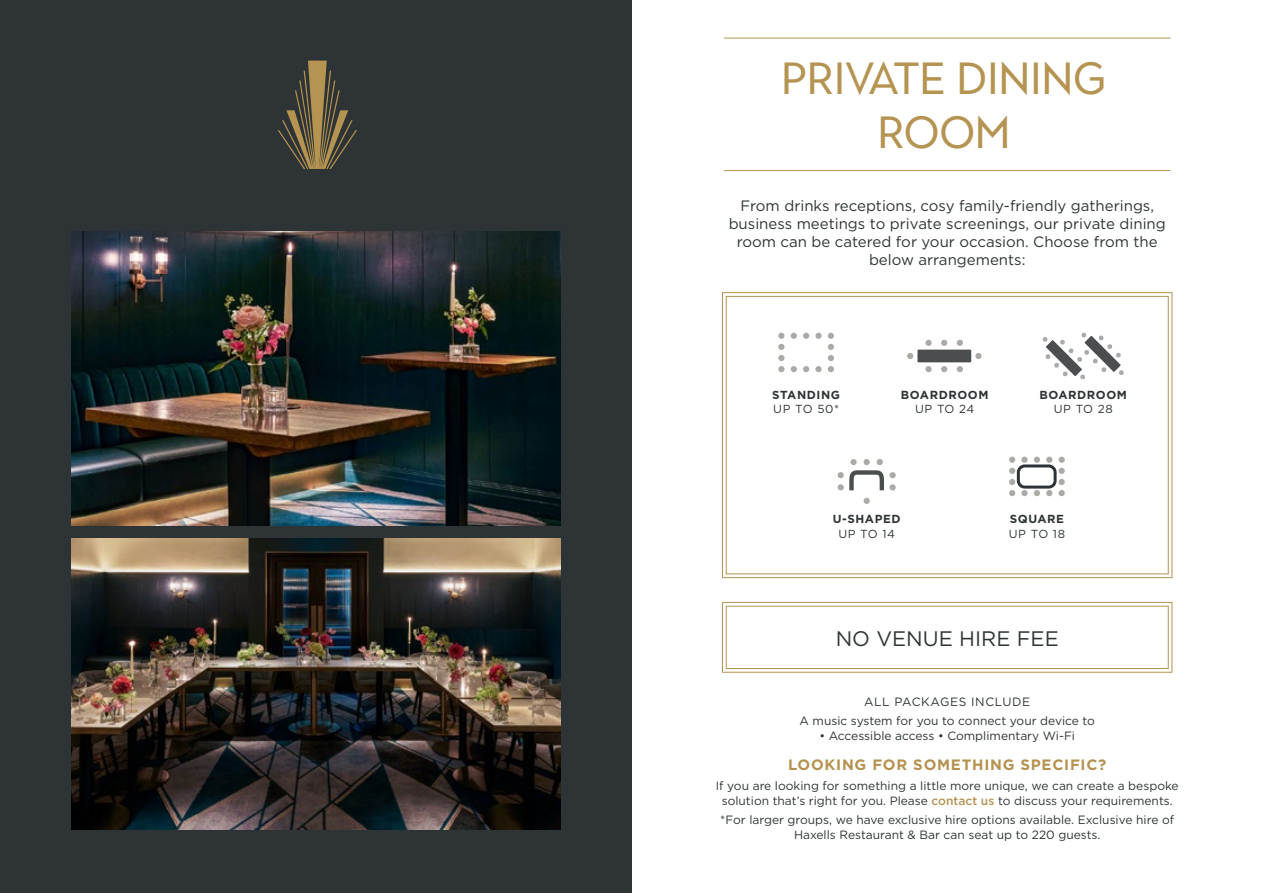
<style>
.page{position:relative;width:1263px;height:893px;background:#fff}
.page>*{position:absolute;margin:0;border:0;box-sizing:border-box;transform-origin:0 0}
.t1{font:45px/54px "Town 10 Display";color:#b59351;text-align:center}
.t2{font:21px "Gotham";color:#2e3435}
.t3{font:15px/18px "Gotham";color:#2e3435;text-align:center}
.t4{font:700 15px "Gotham";letter-spacing:.05em;color:#b59250}
.t5{font:12px/15px "Gotham";color:#2e3435;text-align:center}
.t6{font:700 11.7px "Gotham";letter-spacing:.05em;color:#2e3435}
.t7{font:11.7px "Gotham";letter-spacing:.05em;color:#2e3435}
.s1{font-weight:500;color:#b59351}
</style>
<div class="page">
<div style="left:0;top:0;width:631px;height:893px;background:#2e3435"></div>
<img style="left:71px;top:231px;width:489px;height:294px">
<hr style="left:724px;top:38px;width:446px;height:1px;background:#b59351">
<hr style="left:724px;top:170px;width:446px;height:1px;background:#b59351">
<svg style="left:278px;top:61px;width:79px;height:108px"></svg>
<svg style="left:722px;top:602px;width:451px;height:71px"></svg>
<div style="left:726px;top:606px;width:442px;height:63px;border:1px solid #b59351"></div>
<img style="left:71px;top:539px;width:489px;height:290px">
<svg style="left:722px;top:292px;width:451px;height:286px"></svg>
<div style="left:726px;top:296px;width:442px;height:278px;border:1px solid #b59351"></div>
<div style="left:917px;top:350px;width:54px;height:12px;background:#4b4e4e"></div>
<svg style="left:941px;top:340px;width:6px;height:6px"></svg>
<div style="left:925px;top:340px;width:7px;height:6px;background:#abaaa6;border-radius:50%"></div>
<svg style="left:957px;top:340px;width:6px;height:6px"></svg>
<svg style="left:941px;top:366px;width:6px;height:6px"></svg>
<div style="left:925px;top:366px;width:7px;height:6px;background:#abaaa6;border-radius:50%"></div>
<svg style="left:957px;top:366px;width:6px;height:6px"></svg>
<svg style="left:907px;top:353px;width:6px;height:6px"></svg>
<svg style="left:975px;top:353px;width:6px;height:6px"></svg>
<svg style="left:1042px;top:332px;width:82px;height:48px"></svg>
<div style="left:863px;top:498px;width:7px;height:6px;background:#abaaa6;border-radius:50%"></div>
<div style="left:889px;top:472px;width:7px;height:6px;background:#abaaa6;border-radius:50%"></div>
<div style="left:889px;top:484px;width:7px;height:6px;background:#abaaa6;border-radius:50%"></div>
<svg style="left:838px;top:459px;width:48px;height:36px"></svg>
<svg style="left:803px;top:366px;width:6px;height:6px"></svg>
<svg style="left:803px;top:333px;width:6px;height:6px"></svg>
<div style="left:815px;top:366px;width:7px;height:6px;background:#abaaa6;border-radius:50%"></div>
<svg style="left:791px;top:366px;width:6px;height:6px"></svg>
<div style="left:815px;top:333px;width:7px;height:6px;background:#abaaa6;border-radius:50%"></div>
<svg style="left:791px;top:333px;width:6px;height:6px"></svg>
<svg style="left:828px;top:333px;width:6px;height:39px"></svg>
<svg style="left:778px;top:333px;width:6px;height:39px"></svg>
<div style="left:1058px;top:457px;width:7px;height:6px;background:#abaaa6;border-radius:50%"></div>
<div style="left:1058px;top:490px;width:7px;height:6px;background:#abaaa6;border-radius:50%"></div>
<svg style="left:1034px;top:490px;width:6px;height:6px"></svg>
<svg style="left:1034px;top:457px;width:6px;height:6px"></svg>
<div style="left:1058px;top:468px;width:7px;height:6px;background:#abaaa6;border-radius:50%"></div>
<svg style="left:1046px;top:490px;width:6px;height:6px"></svg>
<div style="left:1021px;top:490px;width:7px;height:6px;background:#abaaa6;border-radius:50%"></div>
<svg style="left:1046px;top:457px;width:6px;height:6px"></svg>
<div style="left:1021px;top:457px;width:7px;height:6px;background:#abaaa6;border-radius:50%"></div>
<div style="left:1058px;top:479px;width:7px;height:6px;background:#abaaa6;border-radius:50%"></div>
<svg style="left:1009px;top:457px;width:6px;height:39px"></svg>
<div style="left:1017px;top:464px;width:39px;height:25px;border:3px solid #2e3435;border-radius:6px"></div>
<h1 class="t1" style="left:782px;top:53px;width:326px">PRIVATE DINING<br>ROOM</h1>
<p class="t3" style="left:729px;top:196px;width:439px">From drinks receptions, cosy family-friendly gatherings, business meetings to private screenings, our private dining room can be catered for your occasion. Choose from the below arrangements:</p>
<p class="t6" style="left:772px;top:387px;width:69px">STANDING</p>
<p class="t7" style="left:773px;top:401px;width:67px">UP TO 50*</p>
<p class="t6" style="left:901px;top:387px;width:89px">BOARDROOM</p>
<p class="t7" style="left:915px;top:401px;width:61px">UP TO 24</p>
<p class="t6" style="left:1039px;top:387px;width:89px">BOARDROOM</p>
<p class="t7" style="left:1054px;top:401px;width:60px">UP TO 28</p>
<p class="t6" style="left:833px;top:511px;width:69px">U-SHAPED</p>
<p class="t7" style="left:838px;top:526px;width:58px">UP TO 14</p>
<p class="t6" style="left:1010px;top:511px;width:56px">SQUARE</p>
<p class="t7" style="left:1009px;top:526px;width:58px">UP TO 18</p>
<h2 class="t2" style="left:836px;top:625px;width:224px">NO VENUE HIRE FEE</h2>
<p class="t5" style="left:799px;top:692px;width:297px;line-height:19.2px">ALL PACKAGES INCLUDE<br>A music system for you to connect your device to</p>
<p class="t5" style="left:819px;top:728px;width:257px">• Accessible access • Complimentary Wi-Fi</p>
<p class="t4" style="left:788px;top:755px;width:320px">LOOKING FOR SOMETHING SPECIFIC?</p>
<p class="t5" style="left:716px;top:778px;width:464px">If you are looking for something a little more unique, we can create a bespoke solution that’s right for you. Please <span class="s1">contact us</span> to discuss your requirements.</p>
<p class="t5" style="left:720px;top:812px;width:455px">*For larger groups, we have exclusive hire options available. Exclusive hire of<br>Haxells Restaurant &amp; Bar can seat up to 220 guests.</p>
</div>
